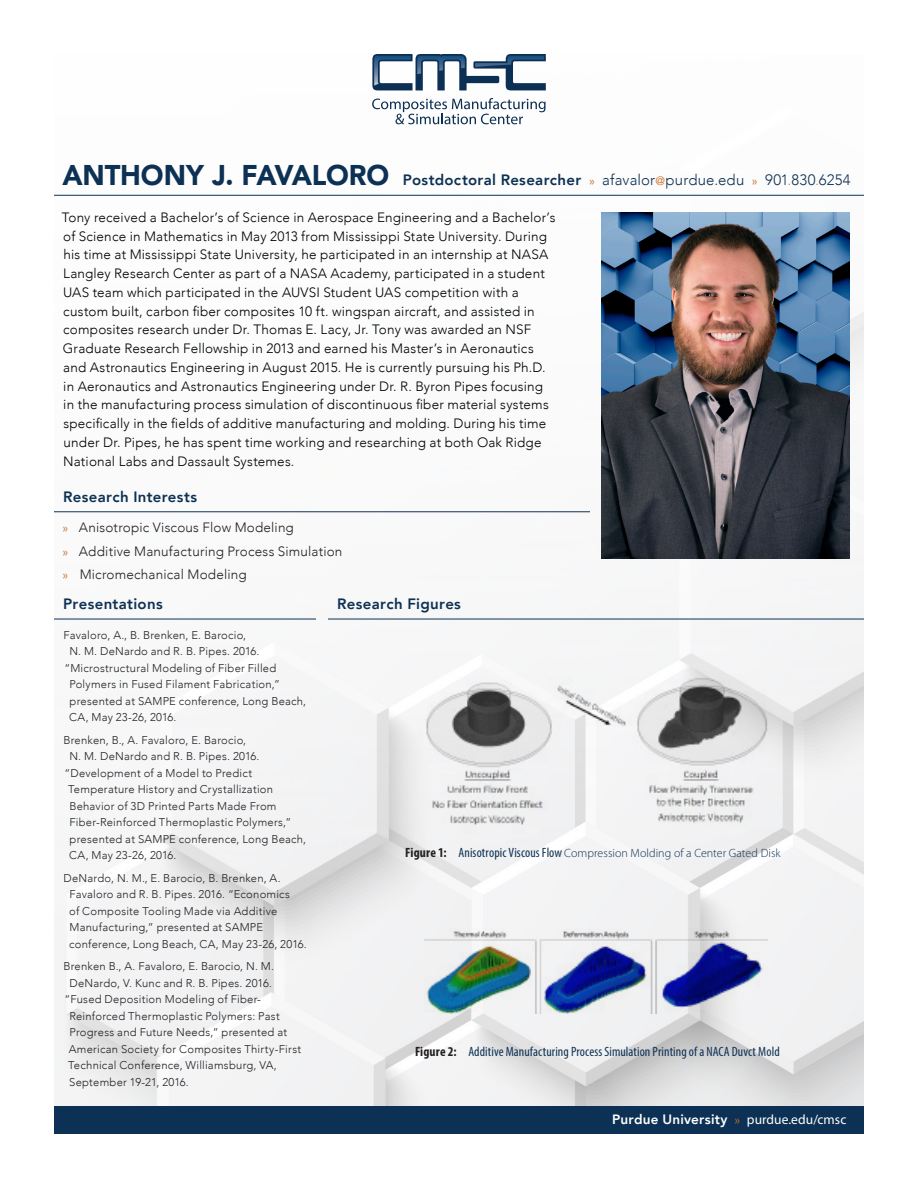
<style>
.page{position:relative;width:918px;height:1188px;background:#fff}
.page>*{position:absolute;margin:0;border:0;box-sizing:border-box;transform-origin:0 0}
.Name-info{font:300 15px "Avenir";letter-spacing:.01em;color:#0d3154}
.sub-a-uline{font:800 15px "Avenir";letter-spacing:.02em;color:#0d3154}
.body_span_2_col{font:300 13.5px/18.8px "Avenir";letter-spacing:.015em;color:#000}
.t1{font:300 13.5px "Avenir";letter-spacing:.015em;color:#231f20}
.captions{font:condensed 13.5px "Myriad Pro";letter-spacing:.005em;color:#0d3154}
.footer_front{font:800 13.5px "Avenir";letter-spacing:.015em;color:#fff}
.captions-2{font:300 12px "Myriad Pro";letter-spacing:.005em;color:#0d3154}
.publications{font:300 11.25px/16.5px "Avenir";letter-spacing:.02em;color:#231f20}
.s1{font-weight:900;font-size:28.5px}
.s2{font-weight:800}
.s3{font-weight:400;font-size:12px;color:#c66e28}
.s4{font-weight:700;font-stretch:condensed;font-size:13.5px;color:#231f20}
.s5{font-weight:400;font-stretch:condensed;font-size:13.5px}
.s6{font-weight:700;color:#231f20}
.s7{font-family:"Myriad Pro";font-weight:400}
</style>
<div class="page">
<img style="left:54px;top:54px;width:810px;height:1052px">
<hr style="left:54px;top:195px;width:810px;height:1px;background:#0d3154">
<hr style="left:54px;top:511px;width:536px;height:1px;background:#0d3154">
<hr style="left:54px;top:619px;width:262px;height:1px;background:#0d3154">
<hr style="left:328px;top:619px;width:536px;height:1px;background:#0d3154">
<img style="left:602px;top:212px;width:248px;height:347px">
<img style="left:419px;top:666px;width:354px;height:169px">
<img style="left:424px;top:928px;width:344px;height:85px">
<div style="left:54px;top:1106px;width:810px;height:28px;background:#0d3154"></div>
<p class="Name-info" style="left:62px;top:171px;width:790px"><span class="s1">ANTHONY J. FAVALORO</span> <span class="s2">Postdoctoral Researcher</span> <span class="s3">»</span> afavalor<span class="s3">@</span>purdue.edu <span class="s3">»</span> 901<span class="s3">.</span>830<span class="s3">.</span>6254</p>
<p class="body_span_2_col" style="left:62px;top:208px;width:495px">Tony received a Bachelor’s of Science in Aerospace Engineering and a Bachelor’s of Science in Mathematics in May 2013 from Mississippi State University. During his time at Mississippi State University, he participated in an internship at NASA Langley Research Center as part of a NASA Academy, participated in a student UAS team which participated in the AUVSI Student UAS competition with a custom built, carbon fiber composites 10 ft. wingspan aircraft, and assisted in composites research under Dr. Thomas E. Lacy, Jr. Tony was awarded an NSF Graduate Research Fellowship in 2013 and earned his Master’s in Aeronautics and Astronautics Engineering in August 2015. He is currently pursuing his Ph.D. in Aeronautics and Astronautics Engineering under Dr. R. Byron Pipes focusing in the manufacturing process simulation of discontinuous fiber material systems specifically in the fields of additive manufacturing and molding. During his time under Dr. Pipes, he has spent time working and researching at both Oak Ridge National Labs and Dassault Systemes.</p>
<h1 class="sub-a-uline" style="left:63px;top:485px;width:135px">Research Interests</h1>
<p class="t1" style="left:63px;top:520px;width:233px"><span class="s3">»</span> Anisotropic Viscous Flow Modeling</p>
<p class="t1" style="left:63px;top:543px;width:281px"><span class="s3">»</span> Additive Manufacturing Process Simulation</p>
<p class="t1" style="left:63px;top:566px;width:186px"><span class="s3">»</span> Micromechanical Modeling</p>
<h1 class="sub-a-uline" style="left:63px;top:592px;width:101px">Presentations</h1>
<p class="publications" style="left:63px;top:627px;width:184px">Favaloro, A., B. Brenken, E. Barocio,</p>
<p class="publications" style="left:69px;top:643px;width:192px">N. M. DeNardo and R. B. Pipes. 2016.</p>
<p class="publications" style="left:65px;top:660px;width:213px">“Microstructural Modeling of Fiber Filled</p>
<p class="publications" style="left:69px;top:676px;width:212px">Polymers in Fused Filament Fabrication,”</p>
<p class="publications" style="left:70px;top:693px;width:238px">presented at SAMPE conference, Long Beach,</p>
<p class="publications" style="left:69px;top:709px;width:109px">CA, May 23-26, 2016.</p>
<p class="publications" style="left:63px;top:732px;width:184px">Brenken, B., A. Favaloro, E. Barocio,</p>
<p class="publications" style="left:69px;top:748px;width:192px">N. M. DeNardo and R. B. Pipes. 2016.</p>
<p class="publications" style="left:65px;top:765px;width:189px">“Development of a Model to Predict</p>
<p class="publications" style="left:68px;top:781px;width:206px">Temperature History and Crystallization</p>
<p class="publications" style="left:69px;top:798px;width:209px">Behavior of 3D Printed Parts Made From</p>
<p class="publications" style="left:69px;top:814px;width:224px">Fiber-Reinforced Thermoplastic Polymers,”</p>
<p class="publications" style="left:70px;top:831px;width:238px">presented at SAMPE conference, Long Beach,</p>
<p class="publications" style="left:69px;top:847px;width:109px">CA, May 23-26, 2016.</p>
<p class="publications" style="left:69px;top:870px;width:239px;text-indent:-6px">DeNardo, N. M., E. Barocio, B. Brenken, A.<br>Favaloro and R. B. Pipes. 2016. “Economics<br>of Composite Tooling Made via Additive Manufacturing,” presented at SAMPE conference, Long Beach, CA, May 23-26, 2016.</p>
<p class="publications" style="left:63px;top:958px;width:212px">Brenken B., A. Favaloro, E. Barocio, N. M.</p>
<p class="publications" style="left:70px;top:975px;width:204px">DeNardo, V. Kunc and R. B. Pipes. 2016.</p>
<p class="publications" style="left:65px;top:991px;width:198px">“Fused Deposition Modeling of Fiber-</p>
<p class="publications" style="left:69px;top:1008px;width:212px">Reinforced Thermoplastic Polymers: Past</p>
<p class="publications" style="left:69px;top:1024px;width:219px">Progress and Future Needs,” presented at</p>
<p class="publications" style="left:69px;top:1041px;width:234px">American Society for Composites Thirty-First</p>
<p class="publications" style="left:68px;top:1057px;width:210px">Technical Conference, Williamsburg, VA,</p>
<p class="publications" style="left:69px;top:1074px;width:121px">September 19-21, 2016.</p>
<h1 class="sub-a-uline" style="left:337px;top:592px;width:125px">Research Figures</h1>
<p class="captions-2" style="left:405px;top:846px;width:377px"><span class="s4">Figure 1:</span> <span class="s5">Anisotropic Viscous Flow</span> Compression Molding of a Center Gated Disk</p>
<p class="captions" style="left:415px;top:1044px;width:366px"><span class="s6">Figure 2:</span> Additive Manufacturing Process Simulation Printing of a NACA Duvct Mold</p>
<p class="footer_front" style="left:612px;top:1109px;width:236px">Purdue University <span class="s3">»</span> <span class="s7">purdue.edu/cmsc</span></p>
</div>
